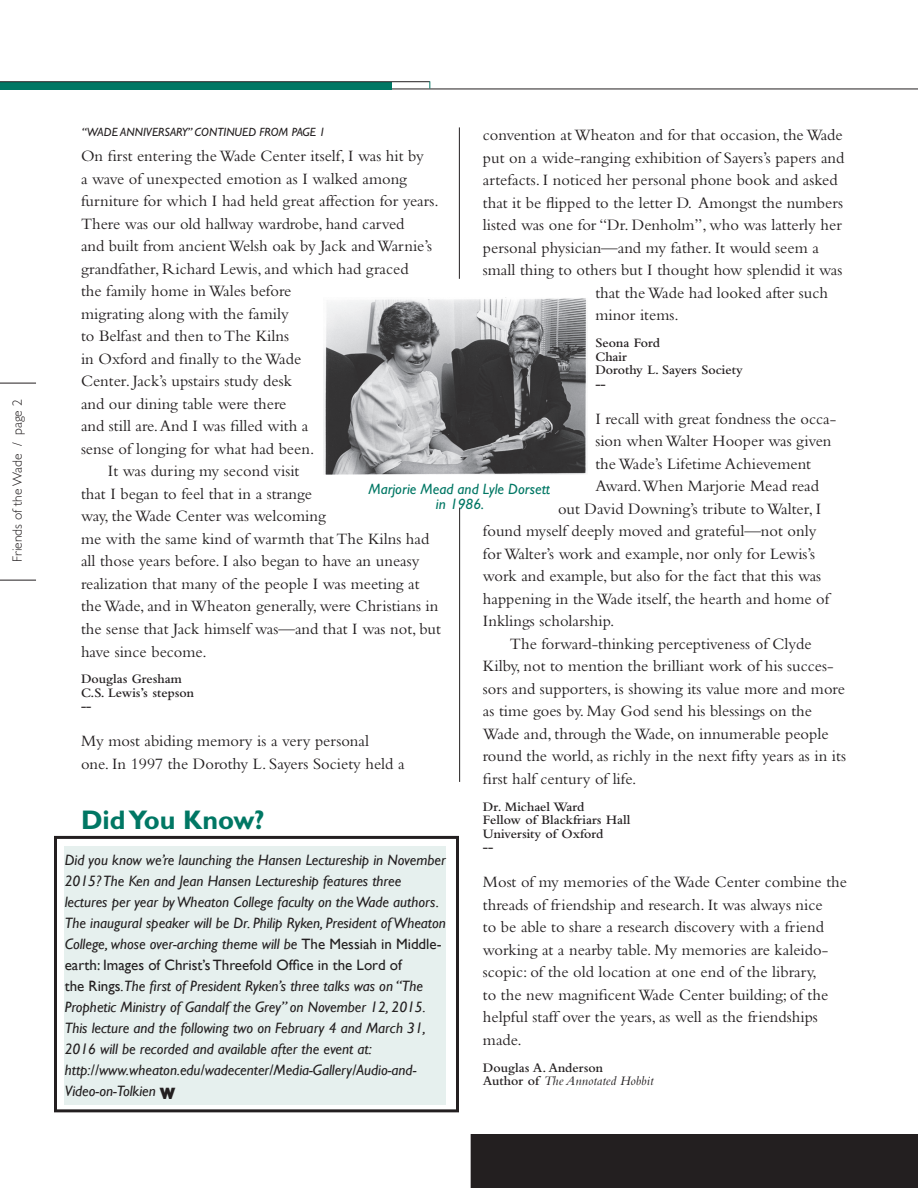
<style>
.page{position:relative;width:918px;height:1188px;background:#fff}
.page>*{position:absolute;margin:0;border:0;box-sizing:border-box;transform-origin:0 0}
.t1{font:700 27px "Gill Sans";color:#007764}
.t2{font:16.5px/22.5px "Bembo";color:#231f20}
.t3{font:italic 15px/21px "Gill Sans";color:#231f20}
.t4{font:italic 15px/15px "Gill Sans";color:#007764;text-align:center}
.t5{font:600 13.5px/13.5px "Bembo";color:#231f20}
.t6{font:300 13.5px "Gill Sans";color:#231f20}
.t7{font:italic 12px "Gill Sans";color:#231f20}
.s1{font-weight:400;font-style:italic}
.s2{font-style:normal}
.s3{font-weight:800;font-style:normal;font-size:16.5px}
</style>
<div class="page">
<hr style="left:0;top:89px;width:918px;height:1px;background:#231f20">
<hr style="left:0;top:580px;width:36px;height:1px;background:#231f20">
<hr style="left:0;top:383px;width:36px;height:1px;background:#231f20">
<div style="left:471px;top:1134px;width:447px;height:54px;background:#231f20"></div>
<div style="left:54px;top:836px;width:405px;height:276px;border:3px solid #231f20"></div>
<div style="left:65px;top:847px;width:381px;height:258px;background:#e6f0ee"></div>
<hr style="left:459px;top:508px;width:1px;height:274px;background:#231f20">
<div style="left:0;top:82px;width:392px;height:7px;background:#007764"></div>
<hr style="left:0;top:81px;width:430px;height:1px;background:#231f20">
<img style="left:323px;top:298px;width:264px;height:176px">
<hr style="left:459px;top:127px;width:1px;height:152px;background:#231f20">
<p class="t6" style="left:10px;top:562px;width:164px;rotate:-90deg">Friends of the Wade / page 2</p>
<p class="t7" style="left:82px;top:126px;width:245px">“WADE ANNIVERSARY” CONTINUED FROM PAGE 1</p>
<p class="t2" style="left:81px;top:145px;width:344px">On first entering the Wade Center itself, I was hit by</p>
<p class="t2" style="left:81px;top:167px;width:328px">a wave of unexpected emotion as I walked among</p>
<p class="t2" style="left:81px;top:190px;width:359px">furniture for which I had held great affection for years.</p>
<p class="t2" style="left:81px;top:212px;width:325px">There was our old hallway wardrobe, hand carved</p>
<p class="t2" style="left:81px;top:235px;width:353px">and built from ancient Welsh oak by Jack and Warnie’s</p>
<p class="t2" style="left:81px;top:257px;width:329px">grandfather, Richard Lewis, and which had graced</p>
<p class="t2" style="left:81px;top:280px;width:212px">the family home in Wales before</p>
<p class="t2" style="left:81px;top:302px;width:209px">migrating along with the family</p>
<p class="t2" style="left:81px;top:325px;width:210px">to Belfast and then to The Kilns</p>
<p class="t2" style="left:81px;top:347px;width:222px">in Oxford and finally to the Wade</p>
<p class="t2" style="left:81px;top:370px;width:213px">Center. Jack’s upstairs study desk</p>
<p class="t2" style="left:81px;top:392px;width:207px">and our dining table were there</p>
<p class="t2" style="left:81px;top:415px;width:229px">and still are. And I was filled with a</p>
<p class="t2" style="left:81px;top:437px;width:235px">sense of longing for what had been.</p>
<p class="t2" style="left:108px;top:460px;width:193px">It was during my second visit</p>
<p class="t2" style="left:81px;top:482px;width:233px">that I began to feel that in a strange</p>
<p class="t2" style="left:81px;top:505px;width:246px">way, the Wade Center was welcoming</p>
<p class="t2" style="left:81px;top:527px;width:350px">me with the same kind of warmth that The Kilns had</p>
<p class="t2" style="left:81px;top:550px;width:340px">all those years before. I also began to have an uneasy</p>
<p class="t2" style="left:81px;top:572px;width:340px">realization that many of the people I was meeting at</p>
<p class="t2" style="left:81px;top:595px;width:359px">the Wade, and in Wheaton generally, were Christians in</p>
<p class="t2" style="left:81px;top:617px;width:361px">the sense that Jack himself was—and that I was not, but</p>
<p class="t2" style="left:81px;top:640px;width:127px">have since become.</p>
<p class="t5" style="left:81px;top:672px;width:115px">Douglas Gresham<br>C.S. Lewis’s stepson --</p>
<p class="t2" style="left:81px;top:730px;width:325px">My most abiding memory is a very personal<br>one. In 1997 the Dorothy L. Sayers Society held a</p>
<p class="t2" style="left:483px;top:123px;width:361px">convention at Wheaton and for that occasion, the Wade</p>
<p class="t2" style="left:483px;top:146px;width:363px">put on a wide-ranging exhibition of Sayers’s papers and</p>
<p class="t2" style="left:483px;top:168px;width:356px">artefacts. I noticed her personal phone book and asked</p>
<p class="t2" style="left:483px;top:191px;width:362px">that it be flipped to the letter D. Amongst the numbers</p>
<p class="t2" style="left:483px;top:213px;width:360px">listed was one for “Dr. Denholm”, who was latterly her</p>
<p class="t2" style="left:483px;top:236px;width:337px">personal physician—and my father. It would seem a</p>
<p class="t2" style="left:483px;top:258px;width:361px">small thing to others but I thought how splendid it was</p>
<p class="t2" style="left:595px;top:281px;width:234px">that the Wade had looked after such</p>
<p class="t2" style="left:595px;top:303px;width:85px">minor items.</p>
<p class="t5" style="left:595px;top:336px;width:149px">Seona Ford<br>Chair<br>Dorothy L. Sayers Society --</p>
<p class="t2" style="left:595px;top:407px;width:242px">I recall with great fondness the occa-</p>
<p class="t2" style="left:595px;top:429px;width:238px">sion when Walter Hooper was given</p>
<p class="t2" style="left:595px;top:452px;width:217px">the Wade’s Lifetime Achievement</p>
<p class="t2" style="left:595px;top:474px;width:225px">Award.When Marjorie Mead read</p>
<p class="t2" style="left:558px;top:497px;width:265px">out David Downing’s tribute to Walter, I</p>
<p class="t2" style="left:483px;top:519px;width:335px">found myself deeply moved and grateful—not only</p>
<p class="t2" style="left:483px;top:542px;width:334px">for Walter’s work and example, nor only for Lewis’s</p>
<p class="t2" style="left:483px;top:564px;width:340px">work and example, but also for the fact that this was</p>
<p class="t2" style="left:483px;top:587px;width:348px">happening in the Wade itself, the hearth and home of</p>
<p class="t2" style="left:483px;top:609px;width:133px">Inklings scholarship.</p>
<p class="t2" style="left:510px;top:632px;width:303px">The forward-thinking perceptiveness of Clyde</p>
<p class="t2" style="left:483px;top:654px;width:352px">Kilby, not to mention the brilliant work of his succes-</p>
<p class="t2" style="left:483px;top:677px;width:364px">sors and supporters, is showing its value more and more</p>
<p class="t2" style="left:483px;top:699px;width:331px">as time goes by. May God send his blessings on the</p>
<p class="t2" style="left:483px;top:722px;width:347px">Wade and, through the Wade, on innumerable people</p>
<p class="t2" style="left:483px;top:744px;width:365px">round the world, as richly in the next fifty years as in its</p>
<p class="t2" style="left:483px;top:767px;width:155px">first half century of life.</p>
<p class="t5" style="left:483px;top:800px;width:149px">Dr. Michael Ward<br>Fellow of Blackfriars Hall<br>University of Oxford<br>--</p>
<p class="t2" style="left:483px;top:870px;width:366px">Most of my memories of the Wade Center combine the threads of friendship and research. It was always nice<br>to be able to share a research discovery with a friend working at a nearby table. My memories are kaleido&shy;scopic: of the old location at one end of the library,<br>to the new magnificent Wade Center building; of the helpful staff over the years, as well as the friendships made.</p>
<p class="t5" style="left:483px;top:1061px;width:172px">Douglas A. Anderson<br>Author of <span class="s1">The Annotated Hobbit</span></p>
<p class="t4" style="left:369px;top:481px;width:183px">Marjorie Mead and Lyle Dorsett in 1986.</p>
<h1 class="t1" style="left:81px;top:804px;width:185px">Did You Know?</h1>
<p class="t3" style="left:65px;top:850px;width:383px">Did you know we’re launching the Hansen Lectureship in November 2015? The Ken and Jean Hansen Lectureship features three lectures per year by Wheaton College faculty on the Wade authors.<br>The inaugural speaker will be Dr. Philip Ryken, President of Wheaton College, whose over-arching theme will be <span class="s2">The Messiah in Middle&shy;earth: Images of Christ’s Threefold Office in the Lord of<br>the Rings</span>.The first of President Ryken’s three talks was on “The Prophetic Ministry of Gandalf the Grey” on November 12, 2015.<br>This lecture and the following two on February 4 and March 31, 2016 will be recorded and available after the event at: http://www.wheaton.edu/wadecenter/Media-Gallery/Audio-and-Video-on-Tolkien <span class="s3">W</span></p>
</div>
